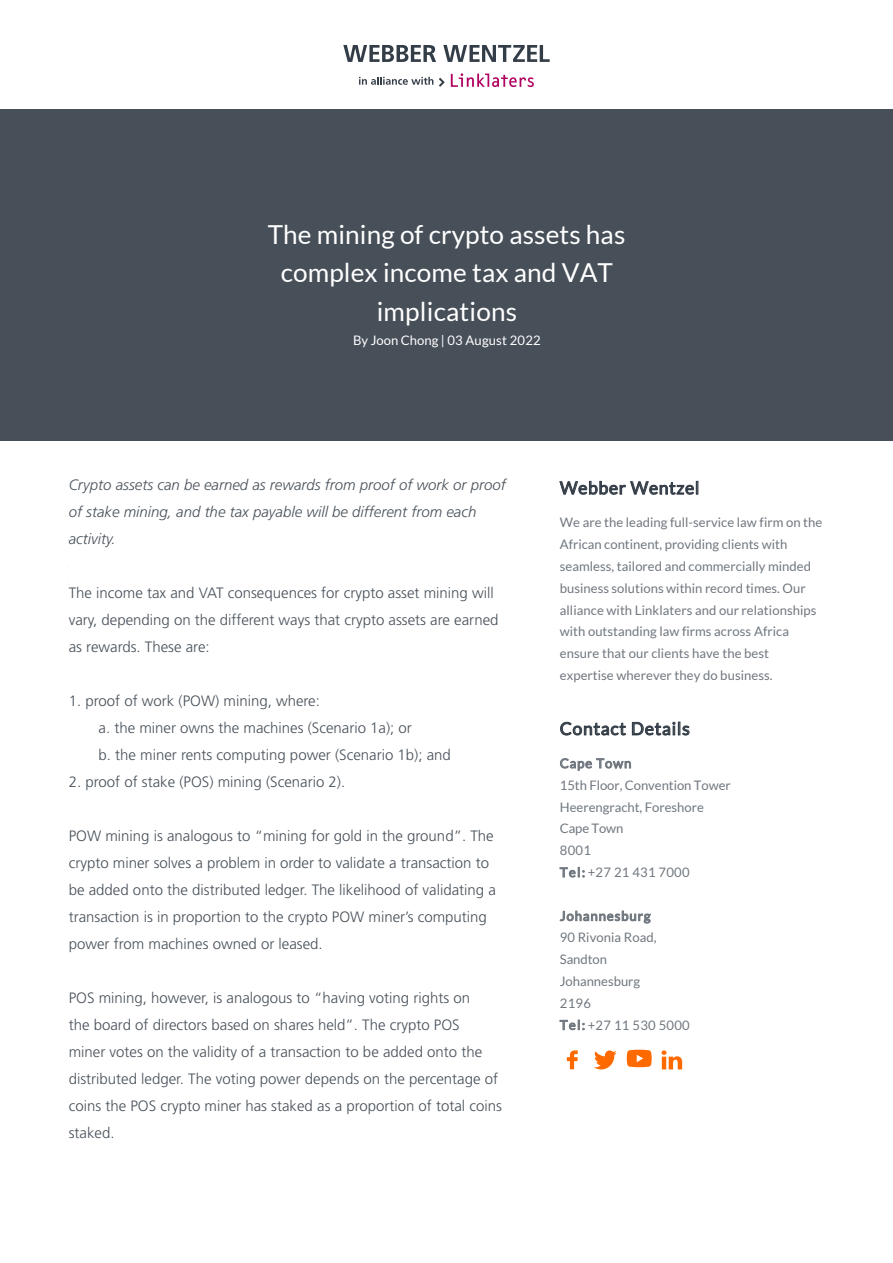
<style>
.page{position:relative;width:893px;height:1263px;background:#fff}
.page>*{position:absolute;margin:0;border:0;box-sizing:border-box;transform-origin:0 0}
.t1{font:26.1px/38.4px "fs 6 npi 7 ik cu 6 1 a 2 w 6127 p 5 acz";letter-spacing:.005em;color:#fff;text-align:center}
.t2{font:17.4px "f 1 s 8 obg 6 353 f 7 a 1 phmoftysehst";letter-spacing:.045em;color:#333d47}
.t3{font:300 15px/27px "Frutiger LT Std";color:#475059}
.t4{font:italic 300 15px/27px "Frutiger LT Std";color:#475059}
.t5{font:13.05px/21.8px "f 1 vrd 3 v 2 f 02 e 4 m rtvnfhx 8 lt 3 s";letter-spacing:.005em;color:#70777f}
.t6{font:italic 13.05px/21.8px "fhsagnf 4 ot fcq 135409 xp 0 drpe";color:#70777f}
.t7{font:13.05px "f 1 vrd 3 v 2 f 02 e 4 m rtvnfhx 8 lt 3 s";letter-spacing:.01em;color:#fff}
.t8{font:13.05px "f 1 be 4 ilb 19 s 8 ct 5 2 duo 4 pxcpfybt";letter-spacing:.07em;color:#70777f}
.s1{font-family:"f 1 be 4 ilb 19 s 8 ct 5 2 duo 4 pxcpfybt"}
</style>
<div class="page">
<svg style="left:343px;top:45px;width:93px;height:17px"></svg>
<svg style="left:443px;top:45px;width:107px;height:17px"></svg>
<svg style="left:439px;top:78px;width:6px;height:9px"></svg>
<svg style="left:359px;top:77px;width:74px;height:8px"></svg>
<svg style="left:451px;top:73px;width:83px;height:14px"></svg>
<div style="left:0;top:110px;width:893px;height:331px;background:#474f59"></div>
<svg style="left:567px;top:1050px;width:11px;height:19px"></svg>
<svg style="left:594px;top:1050px;width:23px;height:19px"></svg>
<svg style="left:627px;top:1050px;width:25px;height:17px"></svg>
<svg style="left:662px;top:1050px;width:20px;height:19px"></svg>
<h1 class="t1" style="left:268px;top:215px;width:359px">The mining of crypto assets has complex income tax and VAT implications</h1>
<p class="t7" style="left:353px;top:333px;width:189px">By Joon Chong | 03 August 2022</p>
<p class="t4" style="left:69px;top:471px;width:439px">Crypto assets can be earned as rewards from proof of work or proof of stake mining, and the tax payable will be different from each activity.</p>
<p class="t3" style="left:69px;top:579px;width:431px">The income tax and VAT consequences for crypto asset mining will vary, depending on the different ways that crypto assets are earned as rewards. These are:</p>
<p class="t6" style="left:69px;top:476px;width:437px">Crypto assets can be earned as rewards from proofofwork or proofofstake mining,and the tax payable willbe differentfrom each activity.</p>
<p class="t5" style="left:69px;top:577px;width:62px">These are:</p>
<p class="t5" style="left:86px;top:613px;width:223px">1. proof of work (POW) mining, where:</p>
<p class="t3" style="left:99px;top:687px;width:354px;text-indent:-30px">1. proof of work (POW) mining, where:<br>a. the miner owns the machines (Scenario 1a); or<br>b. the miner rents computing power (Scenario 1b); and</p>
<p class="t3" style="left:69px;top:768px;width:278px">2. proof of stake (POS) mining (Scenario 2).</p>
<p class="t3" style="left:69px;top:822px;width:429px">POW mining is analogous to “mining for gold in the ground”. The crypto miner solves a problem in order to validate a transaction to be added onto the distributed ledger. The likelihood of validating a transaction is in proportion to the crypto POW miner’s computing power from machines owned or leased.</p>
<p class="t3" style="left:69px;top:984px;width:435px">POS mining, however, is analogous to “having voting rights on<br>the board of directors based on shares held”. The crypto POS<br>miner votes on the validity of a transaction to be added onto the distributed ledger. The voting power depends on the percentage of coins the POS crypto miner has staked as a proportion of total coins staked.</p>
<p class="t2" style="left:560px;top:478px;width:141px">Webber Wentzel</p>
<p class="t5" style="left:560px;top:512px;width:264px">We are the leading full-service law firm on the African continent, providing clients with seamless, tailored and commercially minded business solutions within record times. Our alliance with Linklaters and our relationships with outstanding law firms across Africa ensure that our clients have the best expertise wherever they do business.</p>
<p class="t2" style="left:560px;top:719px;width:131px">Contact Details</p>
<p class="t8" style="left:560px;top:756px;width:73px">Cape Town</p>
<p class="t5" style="left:560px;top:774px;width:173px">15th Floor, Convention Tower<br>Heerengracht, Foreshore<br>Cape Town<br>8001<br><span class="s1">Tel:</span> +27 21 431 7000</p>
<p class="t8" style="left:560px;top:909px;width:92px">Johannesburg</p>
<p class="t5" style="left:560px;top:927px;width:131px">90 Rivonia Road,<br>Sandton<br>Johannesburg<br>2196<br><span class="s1">Tel:</span> +27 11 530 5000</p>
</div>
